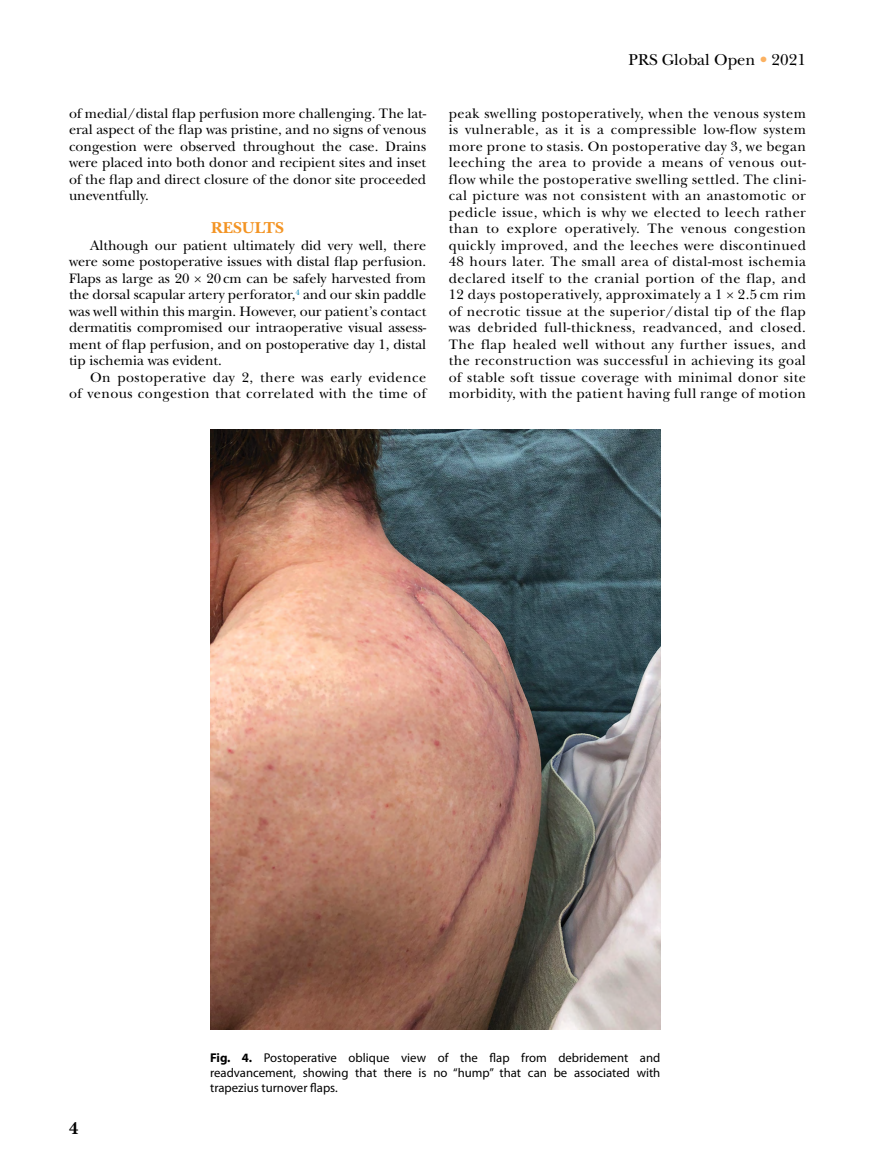
<style>
.page{position:relative;width:878px;height:1175px;background:#fff}
.page>*{position:absolute;margin:0;border:0;box-sizing:border-box;transform-origin:0 0}
.t1{font:700 18px "New Baskerville Std";color:#000}
.t2{font:16.5px "New Baskerville Std";color:#000}
.t3{font:700 16.5px "New Baskerville Std";color:#f39424}
.t4{font:14.25px/16.5px "New Baskerville Std";letter-spacing:.03em;color:#000;text-align:justify}
.t5{font:12.75px/15px "Myriad Pro";color:#000;text-align:justify}
.s1{color:#fbb161}
.s2{font-weight:700}
</style>
<div class="page">
<img style="left:210px;top:429px;width:450px;height:600px">
<p class="t4" style="left:69px;top:105px;width:359px">of medial/distal flap perfusion more challenging. The lat&shy;eral aspect of the flap was pristine, and no signs of venous congestion were observed throughout the case. Drains were placed into both donor and recipient sites and inset of the flap and direct closure of the donor site proceeded uneventfully.</p>
<p class="t3" style="left:211px;top:218px;width:74px">RESULTS</p>
<p class="t4" style="left:69px;top:237px;width:359px;text-indent:21px">Although our patient ultimately did very well, there were some postoperative issues with distal flap perfusion.<br>Flaps as large as 20 × 20cm can be safely harvested from the dorsal scapular artery perforator,<sup>4</sup> and our skin paddle was well within this margin. However, our patient’s contact dermatitis compromised our intraoperative visual assess&shy;ment of flap perfusion, and on postoperative day 1, distal tip ischemia was evident.</p>
<p class="t4" style="left:69px;top:369px;width:359px;text-align:right">On postoperative day 2, there was early evidence<br>of venous congestion that correlated with the time of</p>
<p class="t2" style="left:628px;top:50px;width:179px">PRS Global Open <span class="s1">•</span> 2021</p>
<p class="t4" style="left:449px;top:105px;width:359px">peak swelling postoperatively, when the venous system is vulnerable, as it is a compressible low-flow system more prone to stasis. On postoperative day 3, we began leeching the area to provide a means of venous out&shy;flow while the postoperative swelling settled. The clini&shy;cal picture was not consistent with an anastomotic or pedicle issue, which is why we elected to leech rather than to explore operatively. The venous congestion quickly improved, and the leeches were discontinued 48 hours later. The small area of distal-most ischemia declared itself to the cranial portion of the flap, and 12 days postoperatively, approximately a 1 × 2.5 cm rim of necrotic tissue at the superior/distal tip of the flap was debrided full-thickness, readvanced, and closed.<br>The flap healed well without any further issues, and the reconstruction was successful in achieving its goal of stable soft tissue coverage with minimal donor site morbidity, with the patient having full range of motion</p>
<p class="t1" style="left:69px;top:1118px;width:11px">4</p>
<p class="t5" style="left:210px;top:1049px;width:452px"><span class="s2">Fig. 4.</span> Postoperative oblique view of the flap from debridement and readvancement, showing that there is no “hump” that can be associated with trapezius turnover flaps.</p>
</div>
